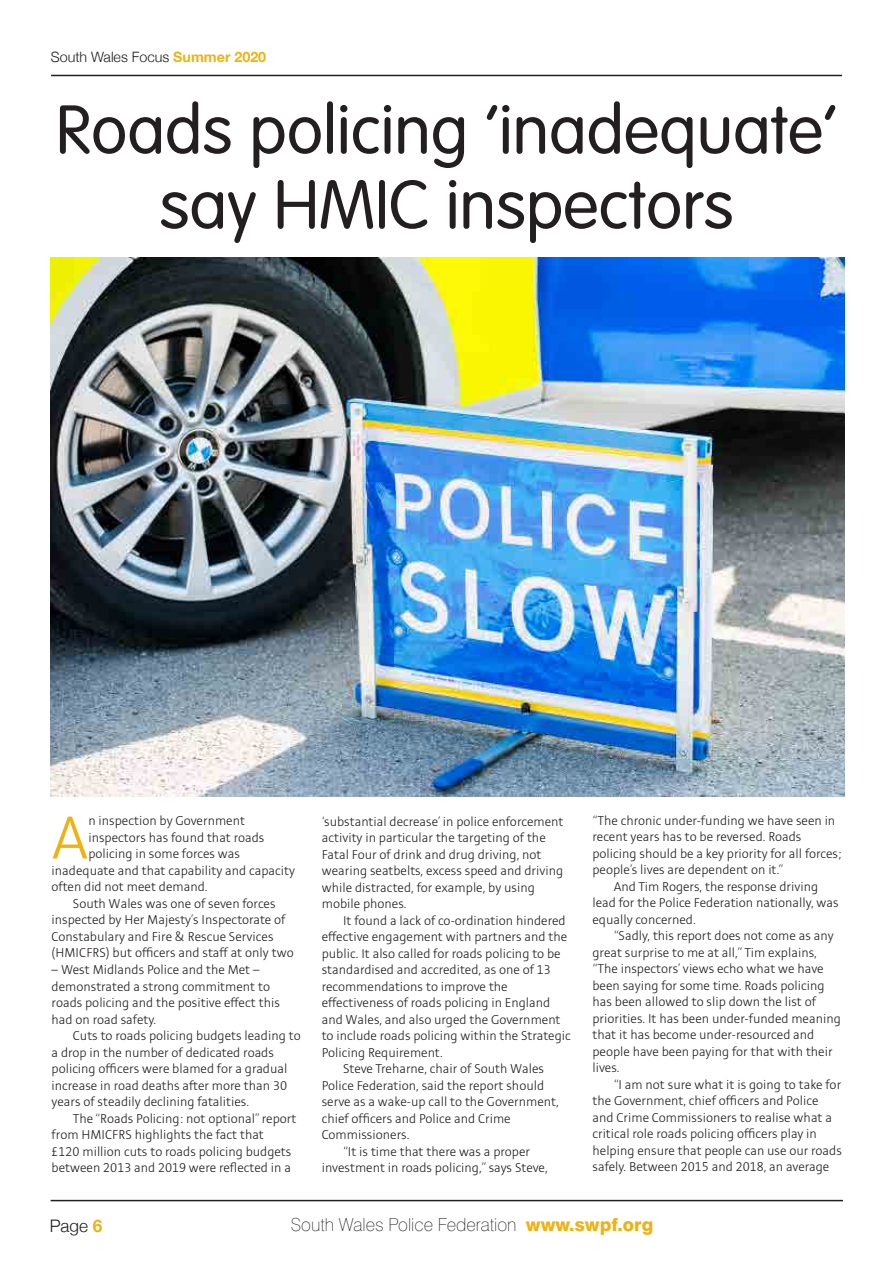
<style>
.page{position:relative;width:893px;height:1263px;background:#fff}
.page>*{position:absolute;margin:0;border:0;box-sizing:border-box;transform-origin:0 0}
.t1{font:300 67.5px/75px "VAG Rounded";color:#231f20;text-align:center}
.t2{font:300 67.35px "Stinnes Sans";color:#efb211}
.t3{font:100 18px "Swiss 721 BT";color:#231f20}
.t4{font:300 17.25px "Helvetica Neue";color:#231f20}
.t5{font:300 14.25px/16.5px "Stinnes Sans";color:#231f20}
.t6{font:300 14.25px "Helvetica Neue";color:#231f20}
.s1{font-weight:700;color:#efb211}
.s2{font-weight:800;color:#efb211}
</style>
<div class="page">
<hr style="left:51px;top:75px;width:791px;height:1px;background:#231f20">
<hr style="left:51px;top:1200px;width:792px;height:1px;background:#231f20">
<img style="left:50px;top:258px;width:795px;height:539px">
<p class="t6" style="left:51px;top:45px;width:217px">South Wales Focus <span class="s1">Summer 2020</span></p>
<p class="t1" style="left:56px;top:92px;width:782px">Roads policing ‘inadequate’ say HMIC inspectors</p>
<p class="t2" style="left:52px;top:806px;width:38px">A</p>
<p class="t5" style="left:88px;top:813px;width:158px">n inspection by Government</p>
<p class="t5" style="left:88px;top:830px;width:178px">inspectors has found that roads</p>
<p class="t5" style="left:88px;top:846px;width:153px">policing in some forces was</p>
<p class="t5" style="left:52px;top:863px;width:245px">inadequate and that capability and capacity</p>
<p class="t5" style="left:52px;top:879px;width:158px">often did not meet demand.</p>
<p class="t5" style="left:52px;top:896px;width:244px;text-indent:21px">South Wales was one of seven forces inspected by Her Majesty’s Inspectorate of Constabulary and Fire &amp; Rescue Services (HMICFRS) but officers and staff at only two</p>
<p class="t5" style="left:52px;top:962px;width:230px">– West Midlands Police and the Met – demonstrated a strong commitment to roads policing and the positive effect this had on road safety.</p>
<p class="t5" style="left:52px;top:1028px;width:251px;text-indent:21px">Cuts to roads policing budgets leading to a drop in the number of dedicated roads policing officers were blamed for a gradual increase in road deaths after more than 30 years of steadily declining fatalities.</p>
<p class="t5" style="left:52px;top:1110px;width:246px;text-indent:21px">The “Roads Policing: not optional” report from HMICFRS highlights the fact that</p>
<p class="t5" style="left:52px;top:1143px;width:241px">£120 million cuts to roads policing budgets between 2013 and 2019 were reflected in a</p>
<p class="t5" style="left:322px;top:813px;width:243px">‘substantial decrease’ in police enforcement activity in particular the targeting of the Fatal Four of drink and drug driving, not wearing seatbelts, excess speed and driving while distracted, for example, by using mobile phones.</p>
<p class="t5" style="left:322px;top:912px;width:251px;text-indent:21px">It found a lack of co-ordination hindered effective engagement with partners and the public. It also called for roads policing to be standardised and accredited, as one of 13 recommendations to improve the effectiveness of roads policing in England and Wales, and also urged the Government to include roads policing within the Strategic Policing Requirement.</p>
<p class="t5" style="left:322px;top:1061px;width:238px;text-indent:21px">Steve Treharne, chair of South Wales Police Federation, said the report should serve as a wake-up call to the Government, chief officers and Police and Crime Commissioners.</p>
<p class="t5" style="left:322px;top:1143px;width:227px;text-align:center">“It is time that there was a proper investment in roads policing,” says Steve,</p>
<p class="t5" style="left:592px;top:813px;width:251px">“The chronic under-funding we have seen in recent years has to be reversed. Roads policing should be a key priority for all forces; people’s lives are dependent on it.”</p>
<p class="t5" style="left:592px;top:879px;width:248px;text-indent:21px">And Tim Rogers, the response driving lead for the Police Federation nationally, was equally concerned.</p>
<p class="t5" style="left:592px;top:928px;width:250px;text-indent:21px">“Sadly, this report does not come as any great surprise to me at all,” Tim explains, “The inspectors’ views echo what we have been saying for some time. Roads policing has been allowed to slip down the list of priorities. It has been under-funded meaning that it has become under-resourced and people have been paying for that with their lives.</p>
<p class="t5" style="left:592px;top:1077px;width:251px;text-indent:21px">“I am not sure what it is going to take for the Government, chief officers and Police and Crime Commissioners to realise what a critical role roads policing officers play in helping ensure that people can use our roads safely. Between 2015 and 2018, an average</p>
<p class="t4" style="left:50px;top:1212px;width:54px">Page <span class="s1">6</span></p>
<p class="t3" style="left:291px;top:1214px;width:364px">South Wales Police Federation <span class="s2">www.swpf.org</span></p>
</div>
